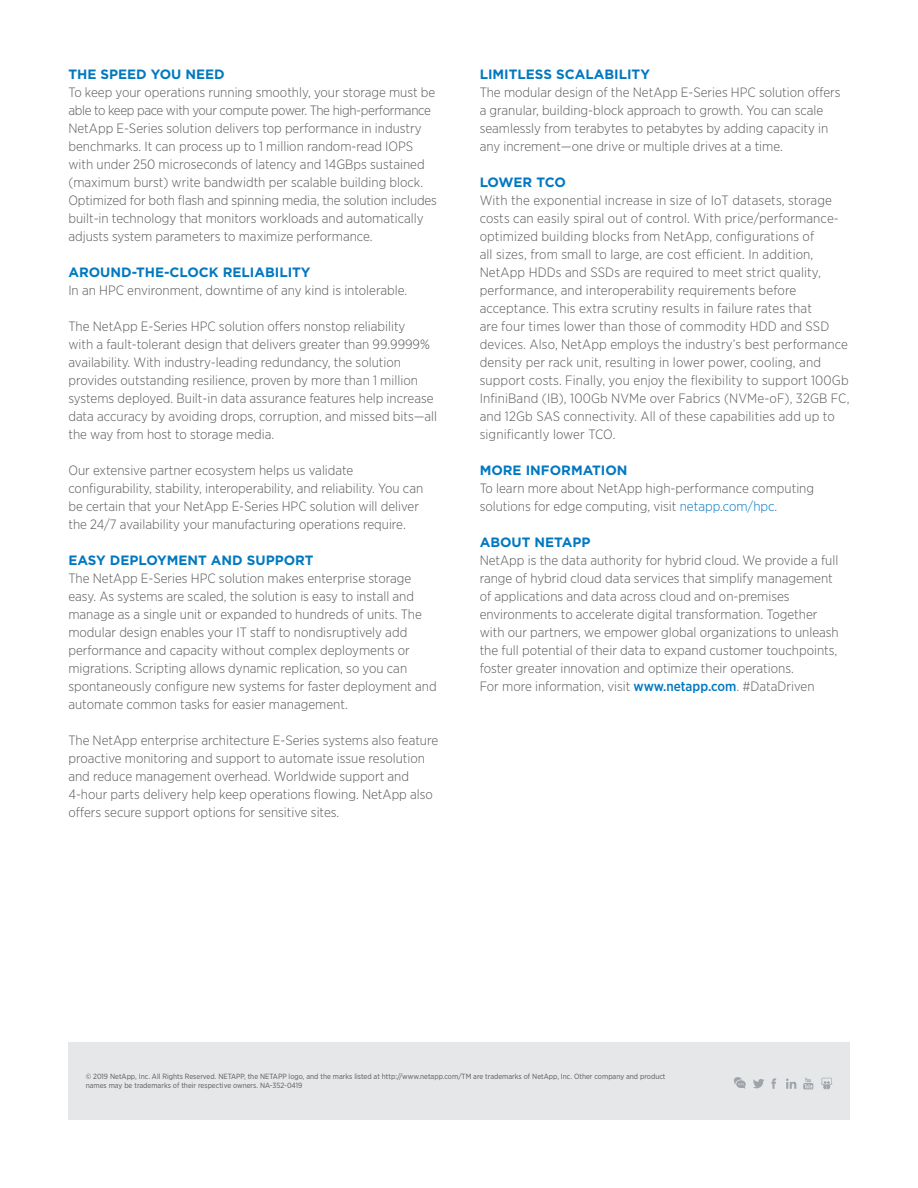
<style>
.page{position:relative;width:918px;height:1188px;background:#fff}
.page>*{position:absolute;margin:0;border:0;box-sizing:border-box;transform-origin:0 0}
.Body{font:300 13.5px/18px "Gotham Narrow";color:#57585a}
.About_NetApp_Body{font:300 13.5px/18px "Gotham Narrow";color:#57585a}
.Body_Head_L1{font:700 13.5px "Gotham";color:#0078c0}
.Body_Head_L1-2{font:700 13.5px "Gotham";letter-spacing:-.025em;color:#0078c0}
.Copyright{font:7.5px/9px "Gotham Narrow";color:#57585a}
.s1{color:#0078c0}
.s2{font-weight:500;color:#0078c0}
</style>
<div class="page">
<div style="left:68px;top:1042px;width:782px;height:78px;background:#e6e7e9"></div>
<svg style="left:803px;top:1078px;width:10px;height:11px"></svg>
<svg style="left:771px;top:1078px;width:5px;height:11px"></svg>
<svg style="left:786px;top:1078px;width:10px;height:11px"></svg>
<svg style="left:753px;top:1079px;width:11px;height:9px"></svg>
<svg style="left:821px;top:1078px;width:12px;height:12px"></svg>
<svg style="left:734px;top:1077px;width:12px;height:12px"></svg>
<p class="Body_Head_L1" style="left:68px;top:65px;width:158px">THE SPEED YOU NEED</p>
<p class="Body" style="left:68px;top:83px;width:370px">To keep your operations running smoothly, your storage must be able to keep pace with your compute power. The high-performance NetApp E-Series solution delivers top performance in industry benchmarks. It can process up to 1 million random-read IOPS with under 250 microseconds of latency and 14GBps sustained (maximum burst) write bandwidth per scalable building block.<br>Optimized for both flash and spinning media, the solution includes built-in technology that monitors workloads and automatically adjusts system parameters to maximize performance.</p>
<p class="Body_Head_L1" style="left:68px;top:263px;width:244px">AROUND-THE-CLOCK RELIABILITY</p>
<p class="Body" style="left:68px;top:281px;width:340px">In an HPC environment, downtime of any kind is intolerable.</p>
<p class="Body" style="left:68px;top:317px;width:370px">The NetApp E-Series HPC solution offers nonstop reliability<br>with a fault-tolerant design that delivers greater than 99.9999% availability. With industry-leading redundancy, the solution provides outstanding resilience, proven by more than 1 million systems deployed. Built-in data assurance features help increase data accuracy by avoiding drops, corruption, and missed bits—all the way from host to storage media.</p>
<p class="Body" style="left:68px;top:461px;width:356px">Our extensive partner ecosystem helps us validate configurability, stability, interoperability, and reliability. You can be certain that your NetApp E-Series HPC solution will deliver the 24/7 availability your manufacturing operations require.</p>
<p class="Body_Head_L1" style="left:68px;top:551px;width:247px">EASY DEPLOYMENT AND SUPPORT</p>
<p class="Body" style="left:68px;top:569px;width:370px">The NetApp E-Series HPC solution makes enterprise storage easy. As systems are scaled, the solution is easy to install and manage as a single unit or expanded to hundreds of units. The modular design enables your IT staff to nondisruptively add performance and capacity without complex deployments or migrations. Scripting allows dynamic replication, so you can spontaneously configure new systems for faster deployment and automate common tasks for easier management.</p>
<p class="Body" style="left:68px;top:731px;width:371px">The NetApp enterprise architecture E-Series systems also feature proactive monitoring and support to automate issue resolution and reduce management overhead. Worldwide support and 4-hour parts delivery help keep operations flowing. NetApp also offers secure support options for sensitive sites.</p>
<p class="Body_Head_L1" style="left:480px;top:65px;width:172px">LIMITLESS SCALABILITY</p>
<p class="Body" style="left:480px;top:83px;width:362px">The modular design of the NetApp E-Series HPC solution offers a granular, building-block approach to growth. You can scale seamlessly from terabytes to petabytes by adding capacity in any increment—one drive or multiple drives at a time.</p>
<p class="Body_Head_L1-2" style="left:480px;top:173px;width:88px">LOWER TCO</p>
<p class="Body" style="left:480px;top:191px;width:371px">With the exponential increase in size of IoT datasets, storage costs can easily spiral out of control. With price/performance&shy;optimized building blocks from NetApp, configurations of<br>all sizes, from small to large, are cost efficient. In addition, NetApp HDDs and SSDs are required to meet strict quality, performance, and interoperability requirements before acceptance. This extra scrutiny results in failure rates that<br>are four times lower than those of commodity HDD and SSD devices. Also, NetApp employs the industry’s best performance density per rack unit, resulting in lower power, cooling, and support costs. Finally, you enjoy the flexibility to support 100Gb InfiniBand (IB), 100Gb NVMe over Fabrics (NVMe-oF), 32GB FC, and 12Gb SAS connectivity. All of these capabilities add up to significantly lower TCO.</p>
<p class="Body_Head_L1" style="left:480px;top:461px;width:149px">MORE INFORMATION</p>
<p class="Body" style="left:480px;top:479px;width:336px">To learn more about NetApp high-performance computing solutions for edge computing, visit <span class="s1">netapp.com/hpc</span>.</p>
<p class="Body_Head_L1" style="left:480px;top:533px;width:112px">ABOUT NETAPP</p>
<p class="About_NetApp_Body" style="left:480px;top:551px;width:361px">NetApp is the data authority for hybrid cloud. We provide a full range of hybrid cloud data services that simplify management of applications and data across cloud and on-premises environments to accelerate digital transformation. Together with our partners, we empower global organizations to unleash the full potential of their data to expand customer touchpoints, foster greater innovation and optimize their operations.<br>For more information, visit <span class="s2">www.netapp.com</span>. #DataDriven</p>
<p class="Copyright" style="left:86px;top:1072px;width:581px">© 2019 NetApp, Inc. All Rights Reserved. NETAPP, the NETAPP logo, and the marks listed at http://www.netapp.com/TM are trademarks of NetApp, Inc. Other company and product names may be trademarks of their respective owners. NA-352-0419</p>
</div>
